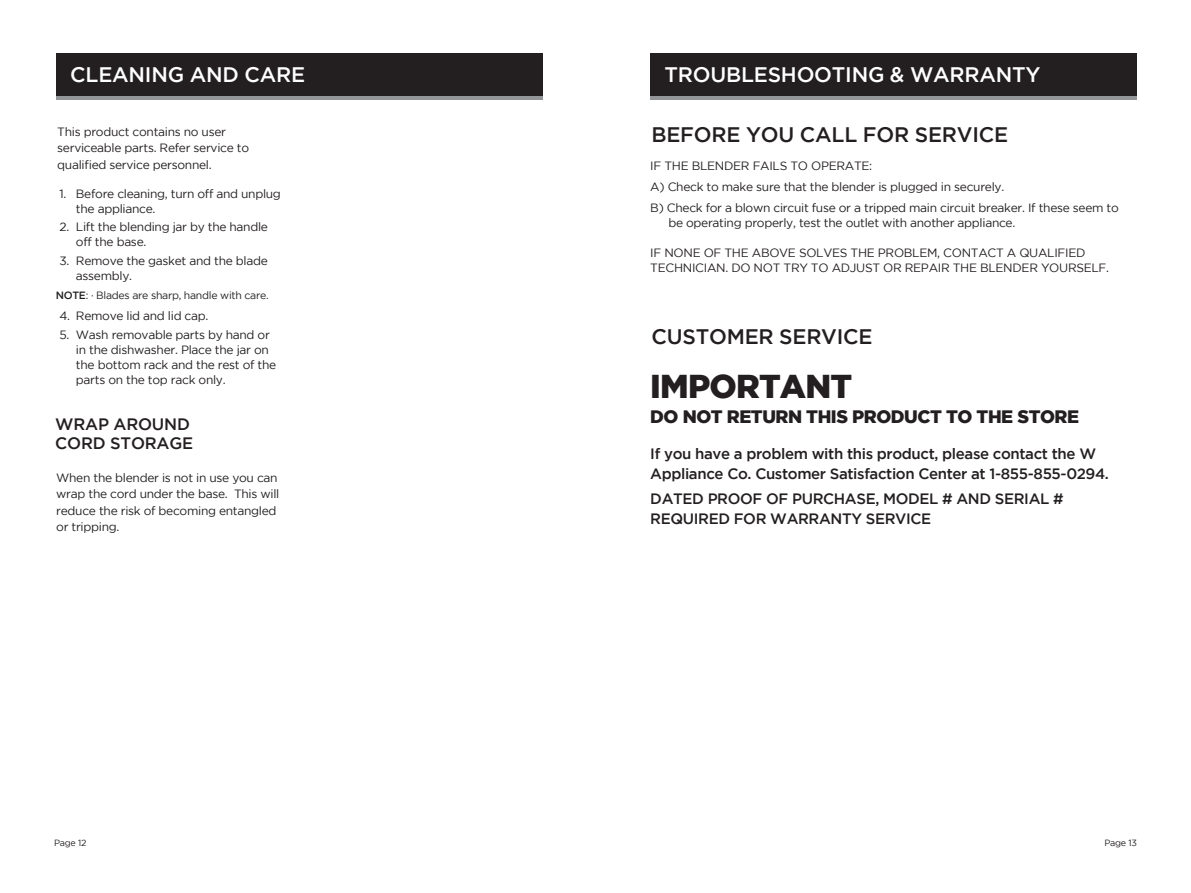
<style>
.page{position:relative;width:1191px;height:893px;background:#fff}
.page>*{position:absolute;margin:0;border:0;box-sizing:border-box;transform-origin:0 0}
.t1{font:900 33px "Gotham";letter-spacing:-.025em;color:#231f20}
.t2{font:500 21px "Gotham";letter-spacing:-.01em;color:#fff}
.t3{font:500 21px "Gotham";letter-spacing:-.01em;color:#231f20}
.t4{font:900 18px "Gotham";letter-spacing:-.025em;color:#231f20}
.t5{font:500 16.5px/19.5px "Gotham";letter-spacing:-.01em;color:#231f20}
.t6{font:500 15px/19.5px "Gotham";letter-spacing:-.025em;color:#231f20}
.t7{font:12px/15px "Gotham";letter-spacing:-.025em;color:#231f20}
.t8{font:10.5px "Gotham";letter-spacing:-.025em;color:#231f20}
.t9{font:500 10.5px "Gotham";color:#231f20}
.t10{font:9px "Gotham";letter-spacing:-.025em;color:#231f20}
</style>
<div class="page">
<svg style="left:57px;top:95px;width:486px;height:5px;background:#7c7d80"></svg>
<div style="left:57px;top:53px;width:486px;height:42px;background:#231f20"></div>
<svg style="left:651px;top:95px;width:486px;height:5px;background:#7c7d80"></svg>
<div style="left:651px;top:53px;width:486px;height:42px;background:#231f20"></div>
<h2 class="t2" style="left:70px;top:63px;width:43px">CLEANING</h2>
<h2 class="t2" style="left:190px;top:63px;width:17px">AND</h2>
<h2 class="t2" style="left:244px;top:63px;width:16px">CARE</h2>
<p class="t7" style="left:57px;top:123px;width:193px;line-height:16.5px">This product contains no user serviceable parts. Refer service to qualified service personnel.</p>
<p class="t7" style="left:76px;top:186px;width:206px;text-indent:-16px">1. Before cleaning, turn off and unplug the appliance.</p>
<p class="t7" style="left:76px;top:220px;width:194px;text-indent:-16px">2. Lift the blending jar by the handle off the base.</p>
<p class="t7" style="left:76px;top:253px;width:193px;text-indent:-16px">3. Remove the gasket and the blade assembly.</p>
<p class="t9" style="left:56px;top:289px;width:9px">NOTE</p>
<p class="t8" style="left:86px;top:290px;width:184px">: · Blades are sharp, handle with care.</p>
<p class="t7" style="left:59px;top:308px;width:150px">4. Remove lid and lid cap.</p>
<p class="t7" style="left:76px;top:327px;width:202px;text-indent:-16px">5. Wash removable parts by hand or in the dishwasher. Place the jar on the bottom rack and the rest of the parts on the top rack only.</p>
<h3 class="t5" style="left:55px;top:414px;width:136px">Wrap around cord STORAGE</h3>
<p class="t7" style="left:56px;top:469px;width:225px;line-height:16.5px">When the blender is not in use you can wrap the cord under the base. This will reduce the risk of becoming entangled or tripping.</p>
<h2 class="t2" style="left:664px;top:63px;width:377px">Troubleshooting &amp; warranty</h2>
<h2 class="t3" style="left:651px;top:123px;width:31px">BEFORE</h2>
<h2 class="t3" style="left:746px;top:123px;width:17px">YOU</h2>
<h2 class="t3" style="left:800px;top:123px;width:79px">CALL FOR</h2>
<h2 class="t3" style="left:914px;top:123px;width:15px">SER</h2>
<h2 class="t3" style="left:956px;top:123px;width:28px">VICE</h2>
<p class="t7" style="left:650px;top:155px;width:470px;line-height:21px">IF THE BLENDER FAILS TO OPERATE:<br>A) Check to make sure that the blender is plugged in securely.<br>B) Check for a blown circuit fuse or a tripped main circuit breaker. If these seem to</p>
<p class="t7" style="left:668px;top:215px;width:348px">be operating properly, test the outlet with another appliance.</p>
<p class="t7" style="left:650px;top:245px;width:460px">IF NONE OF THE ABOVE SOLVES THE PROBLEM, CONTACT A QUALIFIED<br>TECHNICIAN. DO NOT TRY TO ADJUST OR REPAIR THE BLENDER YOURSELF.</p>
<h2 class="t3" style="left:651px;top:324px;width:17px">CUSTOMER</h2>
<h2 class="t3" style="left:779px;top:324px;width:15px">SER</h2>
<h2 class="t3" style="left:821px;top:324px;width:28px">VICE</h2>
<h1 class="t1" style="left:650px;top:367px;width:203px">IMPORTANT</h1>
<h3 class="t4" style="left:650px;top:406px;width:430px">DO NOT RETURN THIS PRODUCT TO THE STORE</h3>
<p class="t6" style="left:650px;top:444px;width:460px">If you have a problem with this product, please contact the W<br>Appliance Co. Customer Satisfaction Center at 1-855-855-0294.</p>
<p class="t6" style="left:650px;top:489px;width:12px">DATED</p>
<p class="t6" style="left:707px;top:489px;width:12px">PROOF</p>
<p class="t6" style="left:766px;top:489px;width:38px">OF PURC</p>
<p class="t6" style="left:834px;top:489px;width:22px">HASE</p>
<p class="t6" style="left:875px;top:489px;width:20px">, MODE</p>
<p class="t6" style="left:929px;top:489px;width:40px">L # AND</p>
<p class="t6" style="left:995px;top:489px;width:10px">SERIA</p>
<p class="t6" style="left:1040px;top:489px;width:25px">L #</p>
<p class="t6" style="left:650px;top:508px;width:43px">REQUIRED</p>
<p class="t6" style="left:734px;top:508px;width:12px">FOR</p>
<p class="t6" style="left:770px;top:508px;width:29px">WARRANTY</p>
<p class="t6" style="left:866px;top:508px;width:11px">SER</p>
<p class="t6" style="left:895px;top:508px;width:20px">VICE</p>
<p class="t10" style="left:54px;top:837px;width:34px">Page 12</p>
<p class="t10" style="left:1104px;top:837px;width:34px">Page 13</p>
</div>
